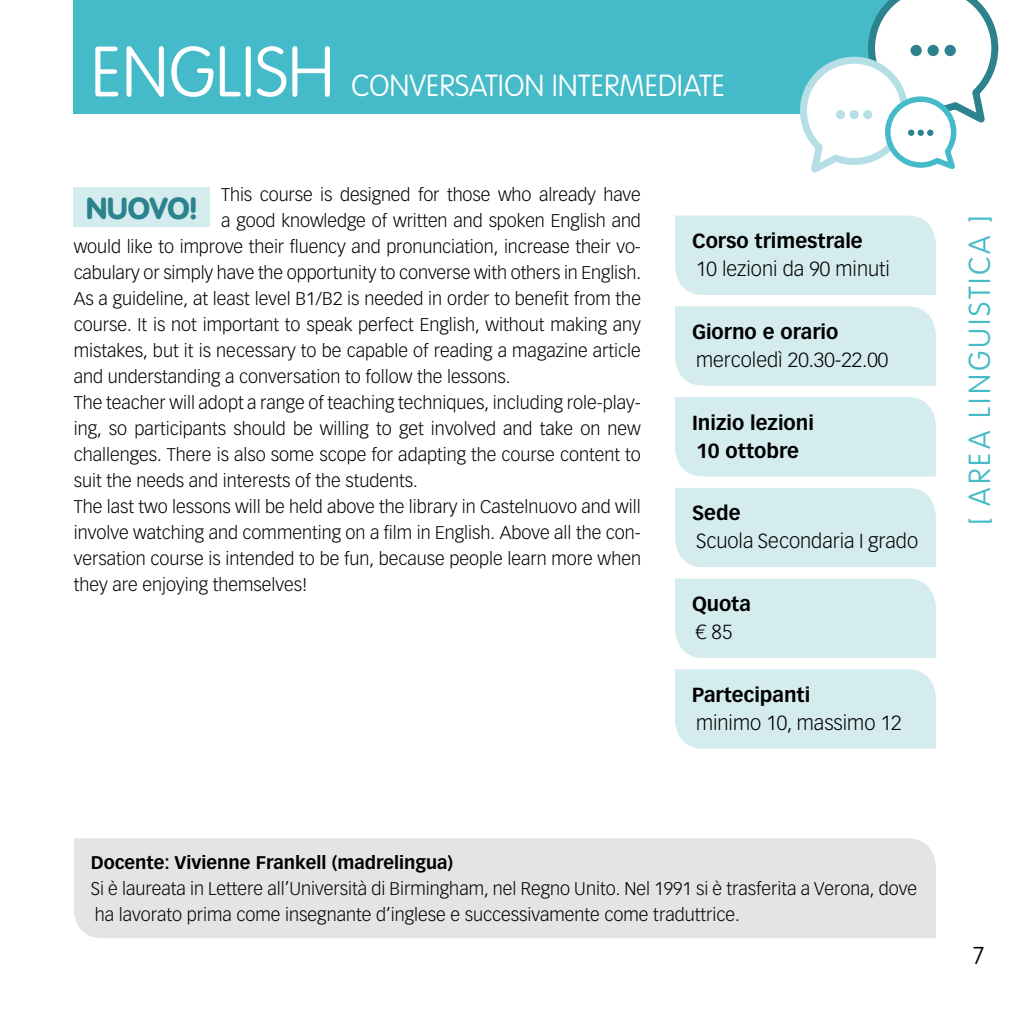
<style>
.page{position:relative;width:1021px;height:1021px;background:#fff}
.page>*{position:absolute;margin:0;border:0;box-sizing:border-box;transform-origin:0 0}
.t1{font:100 70px "VAG Rounded Std";color:#fff}
.t2{font:100 30px "VAG Rounded Std";color:#fff}
.t3{font:100 30px "VAG Rounded Std";letter-spacing:.1em;color:#45bac8}
.t4{font:900 30px "VAG Rounded Std";color:#2c838d}
.t5{font:100 24px "VAG Rounded Std";color:#000}
.t6{font:300 20px "Vectora LT Std";color:#000}
.t7{font:700 20px/28px "Vectora LT Std";color:#000}
.t8{font:300 18px/26px "Vectora LT Std";color:#000}
.t9{font:700 18px "Vectora LT Std";color:#000}
</style>
<div class="page">
<div style="left:74px;top:0;width:861px;height:113px;background:#45bac8"></div>
<svg style="left:796px;top:0;width:203px;height:173px"></svg>
<div style="left:675px;top:578px;width:260px;height:80px;background:#d5ecef"></div>
<div style="left:675px;top:669px;width:260px;height:79px;background:#d5ecef"></div>
<div style="left:675px;top:488px;width:260px;height:79px;background:#d5ecef"></div>
<div style="left:675px;top:397px;width:260px;height:79px;background:#d5ecef"></div>
<div style="left:675px;top:306px;width:260px;height:80px;background:#d5ecef"></div>
<div style="left:675px;top:215px;width:260px;height:80px;background:#d5ecef"></div>
<div style="left:74px;top:838px;width:861px;height:100px;background:#e3e4e4"></div>
<div style="left:74px;top:187px;width:136px;height:40px;background:#d5ecef"></div>
<h1 class="t1" style="left:91px;top:32px;width:245px">ENGLISH</h1>
<h2 class="t2" style="left:351px;top:69px;width:375px">CONVERSATION INTERMEDIATE</h2>
<p class="t8" style="left:221px;top:182px;width:421px">This course is designed for those who already have</p>
<p class="t8" style="left:221px;top:208px;width:421px">a good knowledge of written and spoken English and</p>
<p class="t8" style="left:74px;top:234px;width:568px">would like to improve their fluency and pronunciation, increase their vo-</p>
<p class="t8" style="left:74px;top:260px;width:569px">cabulary or simply have the opportunity to converse with others in English.</p>
<p class="t8" style="left:74px;top:286px;width:568px">As a guideline, at least level B1/B2 is needed in order to benefit from the</p>
<p class="t8" style="left:74px;top:312px;width:568px">course. It is not important to speak perfect English, without making any</p>
<p class="t8" style="left:74px;top:338px;width:568px">mistakes, but it is necessary to be capable of reading a magazine article</p>
<p class="t8" style="left:74px;top:364px;width:438px">and understanding a conversation to follow the lessons.</p>
<p class="t8" style="left:74px;top:390px;width:568px">The teacher will adopt a range of teaching techniques, including role-play-</p>
<p class="t8" style="left:74px;top:416px;width:568px">ing, so participants should be willing to get involved and take on new</p>
<p class="t8" style="left:74px;top:442px;width:568px">challenges. There is also some scope for adapting the course content to</p>
<p class="t8" style="left:74px;top:468px;width:345px">suit the needs and interests of the students.</p>
<p class="t8" style="left:74px;top:494px;width:568px">The last two lessons will be held above the library in Castelnuovo and will</p>
<p class="t8" style="left:74px;top:520px;width:568px">involve watching and commenting on a film in English. Above all the con-</p>
<p class="t8" style="left:74px;top:546px;width:568px">versation course is intended to be fun, because people learn more when</p>
<p class="t8" style="left:74px;top:572px;width:235px">they are enjoying themselves!</p>
<h2 class="t4" style="left:86px;top:190px;width:113px">NUOVO!</h2>
<p class="t7" style="left:692px;top:227px;width:172px">Corso trimestrale</p>
<p class="t6" style="left:696px;top:257px;width:195px">10 lezioni da 90 minuti</p>
<p class="t7" style="left:692px;top:318px;width:148px">Giorno e orario</p>
<p class="t6" style="left:696px;top:348px;width:194px">mercoledì 20.30-22.00</p>
<p class="t7" style="left:692px;top:408px;width:123px">Inizio lezioni<br>10 ottobre</p>
<p class="t7" style="left:692px;top:499px;width:50px">Sede</p>
<p class="t6" style="left:696px;top:529px;width:224px">Scuola Secondaria I grado</p>
<p class="t7" style="left:692px;top:590px;width:60px">Quota</p>
<p class="t6" style="left:696px;top:620px;width:38px">€ 85</p>
<p class="t7" style="left:692px;top:680px;width:120px">Partecipanti</p>
<p class="t6" style="left:696px;top:711px;width:207px">minimo 10, massimo 12</p>
<p class="t9" style="left:91px;top:851px;width:364px">Docente: Vivienne Frankell (madrelingua)</p>
<p class="t8" style="left:91px;top:876px;width:828px">Si è laureata in Lettere all’Università di Birmingham, nel Regno Unito. Nel 1991 si è trasferita a Verona, dove ha lavorato prima come insegnante d’inglese e successivamente come traduttrice.</p>
<h2 class="t3" style="left:962px;top:525px;width:311px;rotate:-90deg">[ AREA LINGUISTICA ]</h2>
<h3 class="t5" style="left:972px;top:942px;width:13px">7</h3>
</div>
